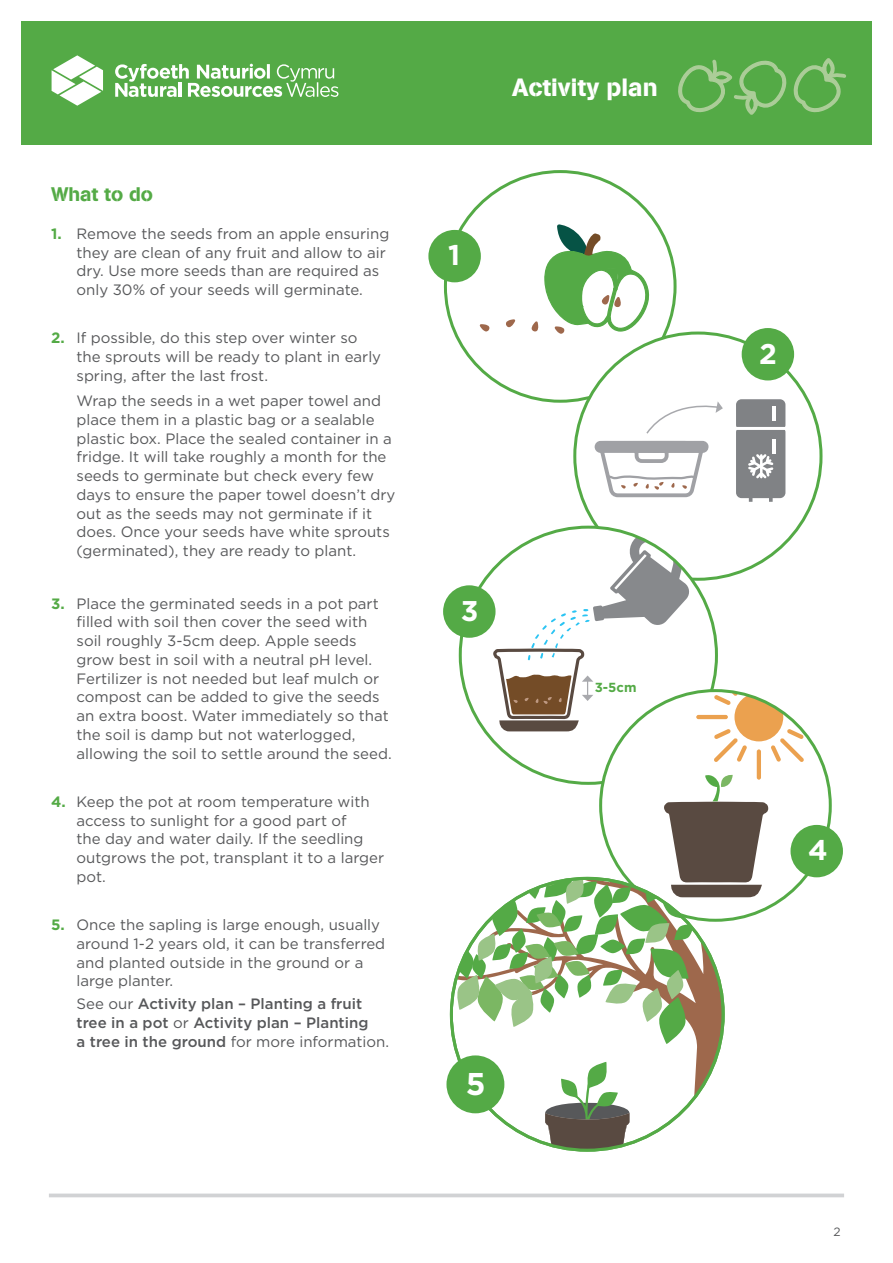
<style>
.page{position:relative;width:893px;height:1263px;background:#fff}
.page>*{position:absolute;margin:0;border:0;box-sizing:border-box;transform-origin:0 0}
.t1{font:700 31.5px "Gotham";color:#fff}
.t2{font:700 28.5px "Gotham";color:#fff}
.t3{font:24.75px "AG Book Stencil";color:#fff}
.t4{font:19.5px "AG Book Stencil";color:#54aa46}
.t5{font:15px/18.8px "Gotham";color:#57585a}
.t6{font:500 15px/18.8px "Gotham";color:#57585a}
.t7{font:700 13.2px "Gotham";color:#54aa46}
.t8{font:12px "Gotham";color:#57585a}
.s1{font-weight:700;color:#54aa46}
.s2{font-weight:400}
</style>
<div class="page">
<div style="left:21px;top:21px;width:851px;height:124px;background:#54aa46"></div>
<svg style="left:52px;top:55px;width:51px;height:51px"></svg>
<svg style="left:115px;top:64px;width:223px;height:33px"></svg>
<svg style="left:49px;top:1193px;width:795px;height:4px;background:#d7d8da"></svg>
<svg style="left:678px;top:58px;width:168px;height:57px"></svg>
<div style="left:428px;top:230px;width:53px;height:52px;background:#54aa46;border-radius:50%"></div>
<div style="left:742px;top:328px;width:52px;height:52px;background:#54aa46;border-radius:50%"></div>
<div style="left:443px;top:585px;width:52px;height:53px;background:#54aa46;border-radius:50%"></div>
<svg style="left:594px;top:441px;width:115px;height:56px"></svg>
<svg style="left:736px;top:399px;width:49px;height:103px;background:#909194"></svg>
<svg style="left:646px;top:401px;width:77px;height:33px"></svg>
<hr style="left:696px;top:715px;width:32px;height:4px;background:#eba14f;border-radius:2px">
<svg style="left:714px;top:691px;width:90px;height:71px"></svg>
<hr style="left:757px;top:749px;width:4px;height:31px;background:#eba14f;border-radius:2px">
<div style="left:790px;top:825px;width:53px;height:52px;background:#54aa46;border-radius:50%"></div>
<svg style="left:452px;top:1044px;width:270px;height:102px"></svg>
<svg style="left:451px;top:773px;width:320px;height:271px"></svg>
<svg style="left:506px;top:319px;width:9px;height:8px"></svg>
<svg style="left:531px;top:321px;width:7px;height:10px"></svg>
<svg style="left:480px;top:324px;width:9px;height:7px"></svg>
<svg style="left:492px;top:531px;width:198px;height:202px"></svg>
<svg style="left:545px;top:1062px;width:84px;height:87px"></svg>
<div style="left:446px;top:1055px;width:58px;height:58px;background:#54aa46;border-radius:50%"></div>
<svg style="left:545px;top:201px;width:107px;height:133px"></svg>
<hr style="left:734px;top:427px;width:51px;height:3px;background:#fff">
<h3 class="t4" style="left:51px;top:182px;width:103px">What to do</h3>
<p class="t5" style="left:77px;top:224px;width:314px;text-indent:-26px"><span class="s1">1.</span> Remove the seeds from an apple ensuring they are clean of any fruit and allow to air dry. Use more seeds than are required as only 30% of your seeds will germinate.</p>
<p class="t5" style="left:77px;top:328px;width:306px;text-indent:-26px"><span class="s1">2.</span> If possible, do this step over winter so the sprouts will be ready to plant in early spring, after the last frost.</p>
<p class="t5" style="left:77px;top:391px;width:320px">Wrap the seeds in a wet paper towel and place them in a plastic bag or a sealable plastic box. Place the sealed container in a fridge. It will take roughly a month for the seeds to germinate but check every few days to ensure the paper towel doesn’t dry out as the seeds may not germinate if it does. Once your seeds have white sprouts (germinated), they are ready to plant.</p>
<p class="t5" style="left:77px;top:593px;width:317px;text-indent:-26px"><span class="s1">3.</span> Place the germinated seeds in a pot part filled with soil then cover the seed with soil roughly 3-5cm deep. Apple seeds grow best in soil with a neutral pH level.<br>Fertilizer is not needed but leaf mulch or compost can be added to give the seeds an extra boost. Water immediately so that the soil is damp but not waterlogged, allowing the soil to settle around the seed.</p>
<p class="t5" style="left:77px;top:792px;width:309px;text-indent:-26px"><span class="s1">4.</span> Keep the pot at room temperature with access to sunlight for a good part of<br>the day and water daily. If the seedling outgrows the pot, transplant it to a larger pot.</p>
<p class="t5" style="left:77px;top:915px;width:310px;text-indent:-26px"><span class="s1">5.</span> Once the sapling is large enough, usually around 1-2 years old, it can be transferred and planted outside in the ground or a large planter.</p>
<p class="t6" style="left:77px;top:994px;width:314px"><span class="s2">See our</span> Activity plan – Planting a fruit tree in a pot <span class="s2">or</span> Activity plan – Planting<br>a tree in the ground <span class="s2">for more information.</span></p>
<h3 class="t3" style="left:512px;top:73px;width:147px">Activity plan</h3>
<h2 class="t2" style="left:448px;top:236px;width:14px">1</h2>
<h2 class="t2" style="left:461px;top:592px;width:19px">3</h2>
<p class="t7" style="left:595px;top:679px;width:43px">3-5cm</p>
<h1 class="t1" style="left:466px;top:1063px;width:21px">5</h1>
<h2 class="t2" style="left:759px;top:335px;width:19px">2</h2>
<h2 class="t2" style="left:808px;top:831px;width:21px">4</h2>
<p class="t8" style="left:833px;top:1224px;width:9px">2</p>
</div>
